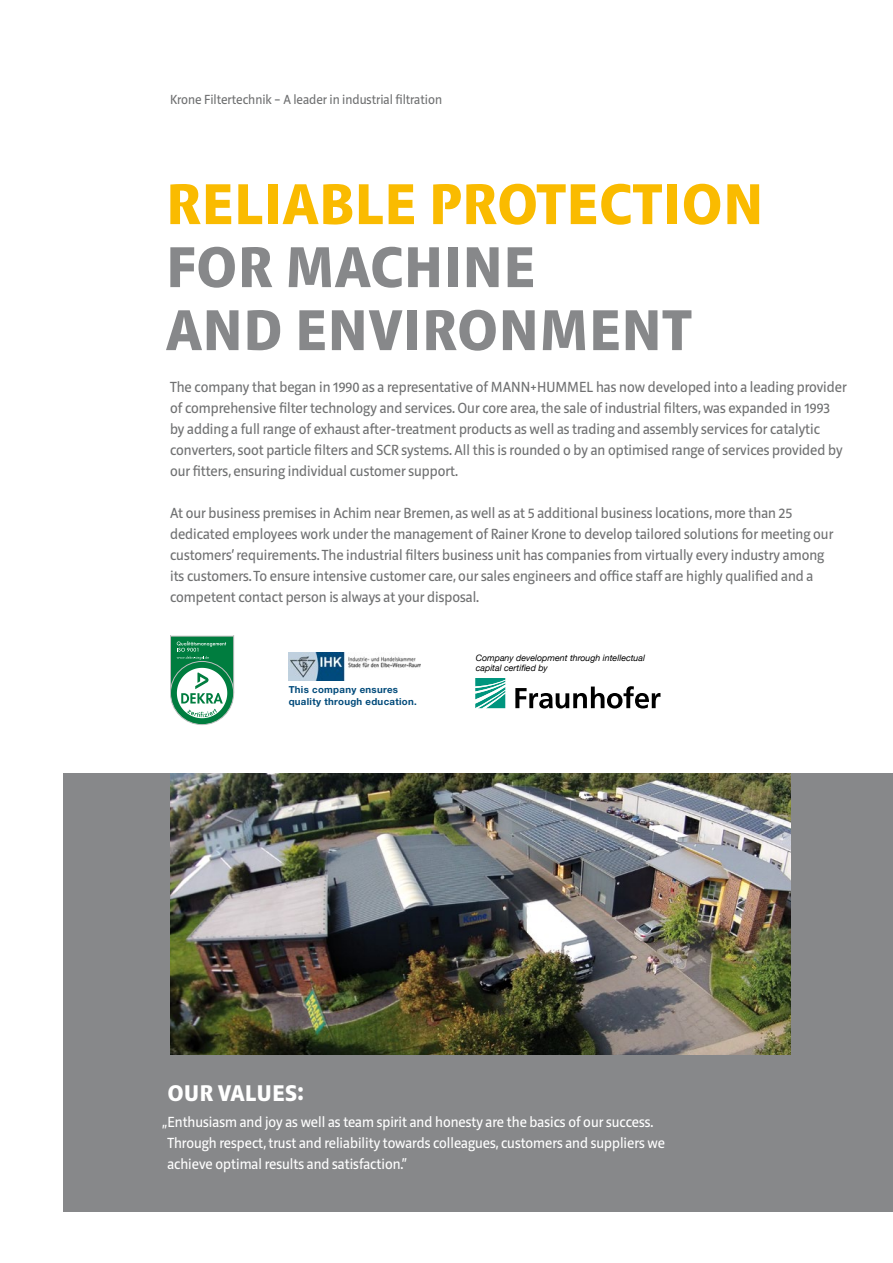
<style>
.page{position:relative;width:893px;height:1263px;background:#fff}
.page>*{position:absolute;margin:0;border:0;box-sizing:border-box;transform-origin:0 0}
.t1{font:72px/63px "Riga Bold Small Caps";color:#87888a}
.t2{font:72px "Riga Bold Small Caps";color:#fabb00}
.t3{font:28.35px "Riga Bold Small Caps";color:#fff}
.t4{font:15px/21px "Riga";color:#707172}
.t5{font:15px/21px "Riga";color:#fff}
.t6{font:13.5px "Riga";color:#707172}
.t7{font:700 9.75px/11.6px "Helvetica Neue LT Pro";letter-spacing:.03em;color:#004a7a}
.t8{font:italic 8.85px/10.6px "Helvetica Neue";color:#000}
</style>
<div class="page">
<div style="left:64px;top:774px;width:829px;height:438px;background:#87888a"></div>
<img style="left:170px;top:774px;width:621px;height:280px">
<img style="left:289px;top:653px;width:131px;height:27px">
<svg style="left:475px;top:678px;width:30px;height:30px"></svg>
<svg style="left:515px;top:686px;width:145px;height:22px"></svg>
<svg style="left:170px;top:661px;width:64px;height:64px"></svg>
<svg style="left:170px;top:636px;width:64px;height:82px"></svg>
<p class="t6" style="left:170px;top:92px;width:273px">Krone Filtertechnik – A leader in industrial filtration</p>
<h1 class="t2" style="left:166px;top:160px;width:599px">reliable protection</h1>
<h1 class="t1" style="left:166px;top:233px;width:528px">for machine<br>and environment</h1>
<p class="t4" style="left:170px;top:377px;width:678px">The company that began in 1990 as a representative of MANN+HUMMEL has now developed into a leading provider of comprehensive filter technology and services. Our core area, the sale of industrial filters, was expanded in 1993 by adding a full range of exhaust after-treatment products as well as trading and assembly services for catalytic converters, soot particle filters and SCR systems. All this is rounded o by an optimised range of services provided by our fitters, ensuring individual customer support.</p>
<p class="t4" style="left:170px;top:503px;width:665px">At our business premises in Achim near Bremen, as well as at 5 additional business locations, more than 25 dedicated employees work under the management of Rainer Krone to develop tailored solutions for meeting our customers’ requirements. The industrial filters business unit has companies from virtually every industry among its customers. To ensure intensive customer care, our sales engineers and office staff are highly qualified and a competent contact person is always at your disposal.</p>
<p class="t7" style="left:289px;top:684px;width:130px">This company ensures quality through education.</p>
<p class="t8" style="left:476px;top:653px;width:171px">Company development through intellectual capital certified by</p>
<h2 class="t3" style="left:167px;top:1076px;width:138px">our values:</h2>
<p class="t5" style="left:167px;top:1111px;width:499px;text-indent:-5px">„Enthusiasm and joy as well as team spirit and honesty are the basics of our success.<br>Through respect, trust and reliability towards colleagues, customers and suppliers we achieve optimal results and satisfaction.”</p>
</div>
